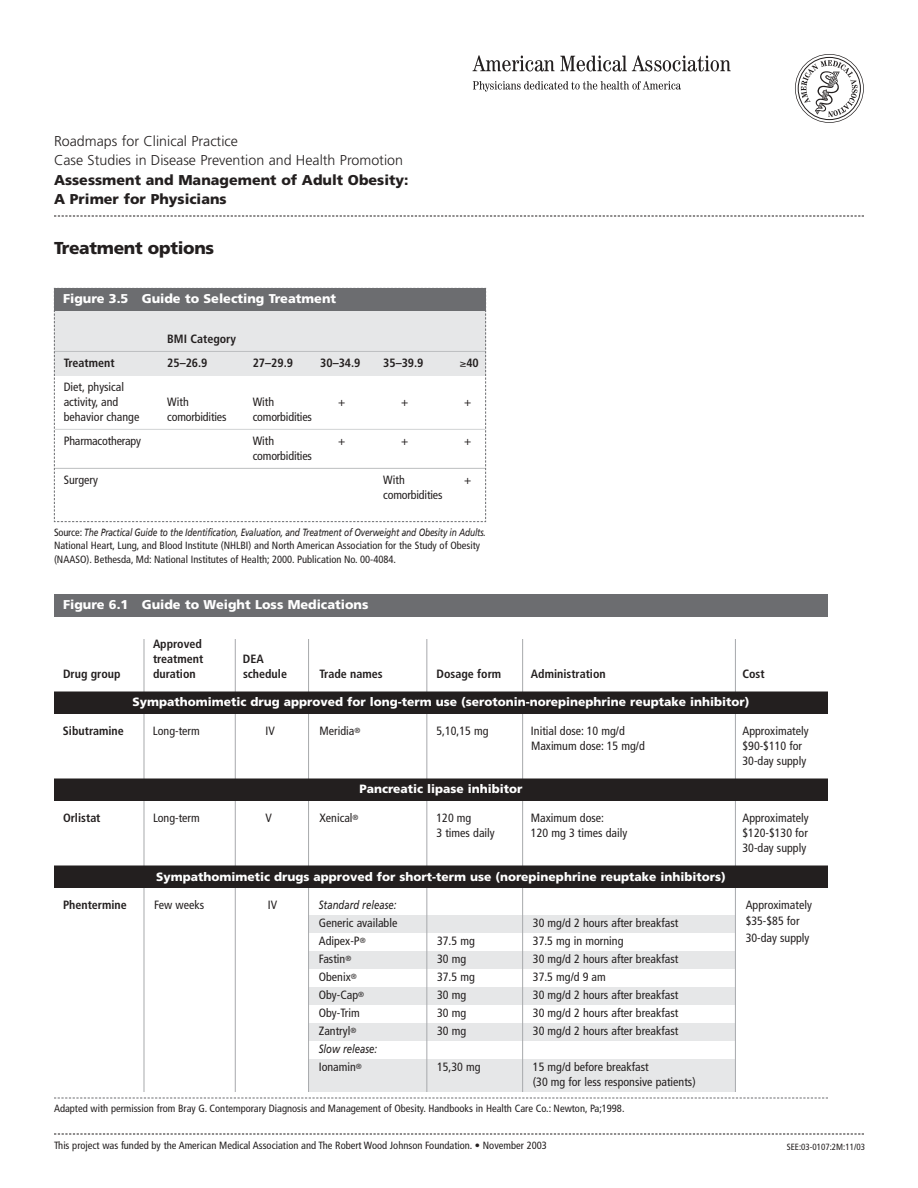
<style>
.page{position:relative;width:918px;height:1188px;background:#fff}
.page>*{position:absolute;margin:0;border:0;box-sizing:border-box;transform-origin:0 0}
.t1{font:900 17.25px "Frutiger";letter-spacing:-.02em;color:#231f1f}
.t2{font:300 14.25px/19.5px "Frutiger";color:#231f1f}
.t3{font:900 14.25px/19.5px "Frutiger";color:#231f1f}
.t4{font:900 12.75px "Frutiger";color:#fff}
.t5{font:condensed 12px/18px "Frutiger";color:#231f1f}
.t6{font:900 12px "Frutiger";color:#fff}
.t7{font:700 condensed 12px/15px "Frutiger";color:#231f1f}
.t8{font:italic 12px "Frutiger";color:#231f1f;scale:.8 1}
.t9{font:condensed 10.5px/13.5px "Frutiger";color:#231f1f}
.t10{font:condensed 9px "Frutiger";color:#231f1f}
.s1{font-style:italic;font-stretch:normal}
</style>
<div class="page">
<svg style="left:473px;top:55px;width:258px;height:16px"></svg>
<svg style="left:473px;top:81px;width:208px;height:11px"></svg>
<svg style="left:795px;top:54px;width:69px;height:69px"></svg>
<svg style="left:54px;top:216px;width:810px;height:1px"></svg>
<svg style="left:54px;top:1134px;width:810px;height:1px"></svg>
<svg style="left:54px;top:310px;width:432px;height:212px"></svg>
<div style="left:54px;top:288px;width:432px;height:22px;background:#6c6d70"></div>
<div style="left:308px;top:915px;width:427px;height:18px;background:#e6e7e8"></div>
<div style="left:308px;top:951px;width:427px;height:18px;background:#e6e7e8"></div>
<div style="left:308px;top:987px;width:427px;height:18px;background:#e6e7e8"></div>
<div style="left:308px;top:1023px;width:427px;height:18px;background:#e6e7e8"></div>
<div style="left:308px;top:1059px;width:427px;height:33px;background:#e6e7e8"></div>
<hr style="left:144px;top:639px;width:1px;height:453px;background:#a7a9ac">
<hr style="left:235px;top:639px;width:1px;height:453px;background:#a7a9ac">
<hr style="left:308px;top:639px;width:1px;height:453px;background:#a7a9ac">
<hr style="left:426px;top:639px;width:1px;height:453px;background:#a7a9ac">
<hr style="left:522px;top:639px;width:1px;height:453px;background:#a7a9ac">
<hr style="left:735px;top:639px;width:1px;height:453px;background:#a7a9ac">
<div style="left:54px;top:692px;width:774px;height:22px;background:#231f1f"></div>
<div style="left:54px;top:778px;width:774px;height:23px;background:#231f1f"></div>
<div style="left:54px;top:866px;width:774px;height:22px;background:#231f1f"></div>
<div style="left:54px;top:594px;width:774px;height:22px;background:#6c6d70"></div>
<svg style="left:54px;top:1098px;width:774px;height:1px"></svg>
<p class="t2" style="left:54px;top:132px;width:351px">Roadmaps for Clinical Practice<br>Case Studies in Disease Prevention and Health Promotion</p>
<p class="t3" style="left:54px;top:171px;width:356px">Assessment and Management of Adult Obesity:<br>A Primer for Physicians</p>
<h1 class="t1" style="left:54px;top:241px;width:162px">Treatment options</h1>
<p class="t4" style="left:63px;top:293px;width:275px">Figure 3.5 Guide to Selecting Treatment</p>
<p class="t7" style="left:167px;top:332px;width:70px">BMI Category</p>
<p class="t7" style="left:64px;top:356px;width:52px">Treatment</p>
<p class="t7" style="left:167px;top:356px;width:42px">25–26.9</p>
<p class="t7" style="left:253px;top:356px;width:42px">27–29.9</p>
<p class="t7" style="left:320px;top:356px;width:42px">30–34.9</p>
<p class="t7" style="left:383px;top:356px;width:42px">35–39.9</p>
<p class="t7" style="left:460px;top:356px;width:21px">≥40</p>
<p class="t5" style="left:64px;top:380px;width:62px;line-height:15px">Diet, physical activity, and</p>
<p class="t5" style="left:167px;top:393px;width:23px">With</p>
<p class="t5" style="left:253px;top:393px;width:23px">With</p>
<p class="t5" style="left:338px;top:393px;width:9px">+</p>
<p class="t5" style="left:401px;top:393px;width:9px">+</p>
<p class="t5" style="left:464px;top:393px;width:9px">+</p>
<p class="t5" style="left:64px;top:408px;width:77px">behavior change</p>
<p class="t5" style="left:167px;top:408px;width:61px">comorbidities</p>
<p class="t5" style="left:253px;top:408px;width:61px">comorbidities</p>
<p class="t5" style="left:64px;top:432px;width:79px">Pharmacotherapy</p>
<p class="t5" style="left:253px;top:432px;width:23px">With</p>
<p class="t5" style="left:338px;top:432px;width:9px">+</p>
<p class="t5" style="left:401px;top:432px;width:9px">+</p>
<p class="t5" style="left:464px;top:432px;width:9px">+</p>
<p class="t5" style="left:253px;top:447px;width:61px">comorbidities</p>
<p class="t5" style="left:64px;top:471px;width:36px">Surgery</p>
<p class="t5" style="left:383px;top:471px;width:23px">With</p>
<p class="t5" style="left:464px;top:471px;width:9px">+</p>
<p class="t5" style="left:383px;top:486px;width:61px">comorbidities</p>
<p class="t9" style="left:54px;top:526px;width:433px">Source: <span class="s1">The Practical Guide to the Identification, Evaluation, and Treatment of Overweight and Obesity in Adults.<br></span>National Heart, Lung, and Blood Institute (NHLBI) and North American Association for the Study of Obesity (NAASO). Bethesda, Md: National Institutes of Health; 2000. Publication No. 00-4084.</p>
<p class="t4" style="left:63px;top:599px;width:307px">Figure 6.1 Guide to Weight Loss Medications</p>
<p class="t7" style="left:153px;top:637px;width:52px">Approved treatment</p>
<p class="t7" style="left:243px;top:652px;width:22px">DEA</p>
<p class="t7" style="left:63px;top:667px;width:59px">Drug group</p>
<p class="t7" style="left:153px;top:667px;width:44px">duration</p>
<p class="t7" style="left:243px;top:667px;width:45px">schedule</p>
<p class="t7" style="left:320px;top:667px;width:65px">Trade names</p>
<p class="t7" style="left:436px;top:667px;width:66px">Dosage form</p>
<p class="t7" style="left:531px;top:667px;width:76px">Administration</p>
<p class="t7" style="left:742px;top:667px;width:24px">Cost</p>
<p class="t6" style="left:132px;top:697px;width:619px">Sympathomimetic drug approved for long-term use (serotonin-norepinephrine reuptake inhibitor)</p>
<p class="t7" style="left:63px;top:724px;width:62px">Sibutramine</p>
<p class="t5" style="left:153px;top:723px;width:48px">Long-term</p>
<p class="t5" style="left:265px;top:723px;width:11px">IV</p>
<p class="t5" style="left:320px;top:723px;width:42px">Meridia<sup>®</sup></p>
<p class="t5" style="left:436px;top:723px;width:54px">5,10,15 mg</p>
<p class="t5" style="left:531px;top:723px;width:95px">Initial dose: 10 mg/d</p>
<p class="t5" style="left:742px;top:723px;width:68px">Approximately</p>
<p class="t5" style="left:531px;top:738px;width:115px">Maximum dose: 15 mg/d</p>
<p class="t5" style="left:742px;top:739px;width:65px;line-height:15px">$90-$110 for<br>30-day supply</p>
<p class="t6" style="left:359px;top:784px;width:165px">Pancreatic lipase inhibitor</p>
<p class="t7" style="left:63px;top:811px;width:39px">Orlistat</p>
<p class="t5" style="left:153px;top:810px;width:48px">Long-term</p>
<p class="t5" style="left:266px;top:810px;width:8px">V</p>
<p class="t5" style="left:320px;top:810px;width:41px">Xenical<sup>®</sup></p>
<p class="t5" style="left:436px;top:810px;width:36px">120 mg</p>
<p class="t5" style="left:531px;top:810px;width:75px">Maximum dose:</p>
<p class="t5" style="left:742px;top:810px;width:68px">Approximately</p>
<p class="t5" style="left:436px;top:825px;width:60px">3 times daily</p>
<p class="t5" style="left:531px;top:825px;width:98px">120 mg 3 times daily</p>
<p class="t5" style="left:742px;top:826px;width:67px;line-height:15px">$120-$130 for<br>30-day supply</p>
<p class="t6" style="left:156px;top:872px;width:571px">Sympathomimetic drugs approved for short-term use (norepinephrine reuptake inhibitors)</p>
<p class="t7" style="left:63px;top:898px;width:65px">Phentermine</p>
<p class="t5" style="left:154px;top:897px;width:52px">Few weeks</p>
<p class="t5" style="left:268px;top:897px;width:11px">IV</p>
<p class="t8" style="left:319px;top:900px;width:99px">Standard release:</p>
<p class="t5" style="left:319px;top:915px;width:80px">Generic available<br>Adipex-P<sup>®<br></sup>Fastin<sup>®<br></sup>Obenix<sup>®<br></sup>Oby-Cap<sup>®<br></sup>Oby-Trim<br>Zantryl<sup>®<br></sup><span class="s1">Slow release:<br></span>Ionamin<sup>®</sup></p>
<p class="t5" style="left:437px;top:933px;width:39px">37.5 mg<br>30 mg<br>37.5 mg<br>30 mg<br>30 mg<br>30 mg</p>
<p class="t5" style="left:437px;top:1059px;width:45px">15,30 mg</p>
<p class="t5" style="left:533px;top:915px;width:147px">30 mg/d 2 hours after breakfast<br>37.5 mg in morning<br>30 mg/d 2 hours after breakfast<br>37.5 mg/d 9 am<br>30 mg/d 2 hours after breakfast<br>30 mg/d 2 hours after breakfast<br>30 mg/d 2 hours after breakfast</p>
<p class="t5" style="left:533px;top:1060px;width:164px;line-height:15px">15 mg/d before breakfast<br>(30 mg for less responsive patients)</p>
<p class="t9" style="left:54px;top:1102px;width:572px">Adapted with permission from Bray G. Contemporary Diagnosis and Management of Obesity. Handbooks in Health Care Co.: Newton, Pa;1998.</p>
<p class="t5" style="left:746px;top:898px;width:68px;line-height:16.5px">Approximately $35-$85 for<br>30-day supply</p>
<p class="t9" style="left:54px;top:1140px;width:494px">This project was funded by the American Medical Association and The Robert Wood Johnson Foundation. • November 2003</p>
<p class="t10" style="left:787px;top:1143px;width:80px">SEE:03-0107:2M:11/03</p>
</div>
